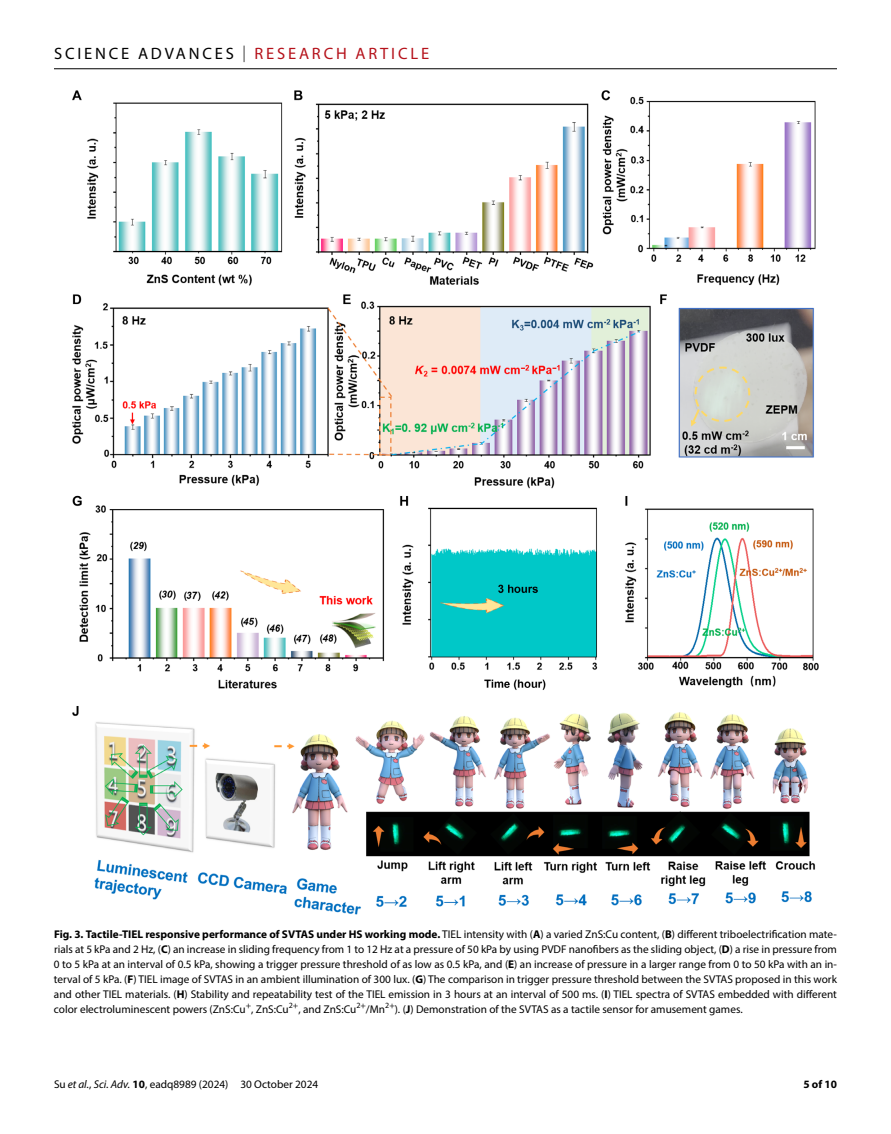
<style>
.page{position:relative;width:891px;height:1134px;background:#fff}
.page>*{position:absolute;margin:0;border:0;box-sizing:border-box;transform-origin:0 0}
.t1{font:16.5px "Myriad Pro";letter-spacing:.17em;color:#000}
.t2{font:11.25px/15px "Myriad Pro";color:#000;text-align:justify}
.t3{font:700 11.25px "Myriad Pro";color:#000}
.s1{font-weight:300}
.s2{color:#b5121b}
.s3{font-weight:700}
.s4{font-weight:400}
.s5{font-style:italic}
</style>
<div class="page">
<hr style="left:54px;top:68px;width:783px;height:1px;background:#000">
<img style="left:72px;top:90px;width:747px;height:825px">
<h1 class="t1" style="left:54px;top:44px;width:376px">Science Adva nces <span class="s1">|</span> <span class="s2">Resear ch Ar ticle</span></h1>
<p class="t2" style="left:54px;top:926px;width:785px;text-indent:410px">intensity with (<span class="s3">A</span>) a varied ZnS:Cu content, (<span class="s3">B</span>) different triboelectrification mate&shy;rials at 5 kPa and 2 Hz, (<span class="s3">C</span>) an increase in sliding frequency from 1 to 12 Hz at a pressure of 50 kPa by using PVDF nanofibers as the sliding object, (<span class="s3">D</span>) a rise in pressure from 0 to 5 kPa at an interval of 0.5 kPa, showing a trigger pressure threshold of as low as 0.5 kPa, and (<span class="s3">E</span>) an increase of pressure in a larger range from 0 to 50 kPa with an in&shy;terval of 5 kPa. (<span class="s3">F</span>) TIEL</p>
<p class="t3" style="left:54px;top:927px;width:394px">Fig. 3. Tactile-TIEL responsive performance of SVTAS under HS working mode. <span class="s4">TIEL</span></p>
<p class="t2" style="left:160px;top:971px;width:678px">image of SVTAS in an ambient illumination of 300 lux. (<span class="s3">G</span>) The comparison in trigger pressure threshold between the SVTAS proposed in this work</p>
<p class="t2" style="left:54px;top:986px;width:55px">and other TIEL</p>
<p class="t2" style="left:125px;top:986px;width:247px">materials. (<span class="s3">H</span>) Stability and repeatability test of the TIEL</p>
<p class="t2" style="left:389px;top:986px;width:231px">emission in 3 hours at an interval of 500 ms. (<span class="s3">I</span>) TIEL</p>
<p class="t2" style="left:54px;top:986px;width:785px;text-indent:582px">spectra of SVTAS embedded with different color electroluminescent powers (ZnS:Cu<sup>+</sup>, ZnS:Cu<sup>2</sup><sup>+</sup>, and ZnS:Cu<sup>2</sup><sup>+</sup>/Mn<sup>2</sup><sup>+</sup>). (<span class="s3">J</span>) Demonstration of the SVTAS as a tactile sensor for amusement games.</p>
<p class="t2" style="left:54px;top:1076px;width:266px">Su <span class="s5">et al.</span>, <span class="s5">Sci. Adv.</span> <span class="s3">10</span>, eadq8989 (2024) 30 October 2024</p>
<p class="t3" style="left:803px;top:1076px;width:35px">5 of 10</p>
</div>
